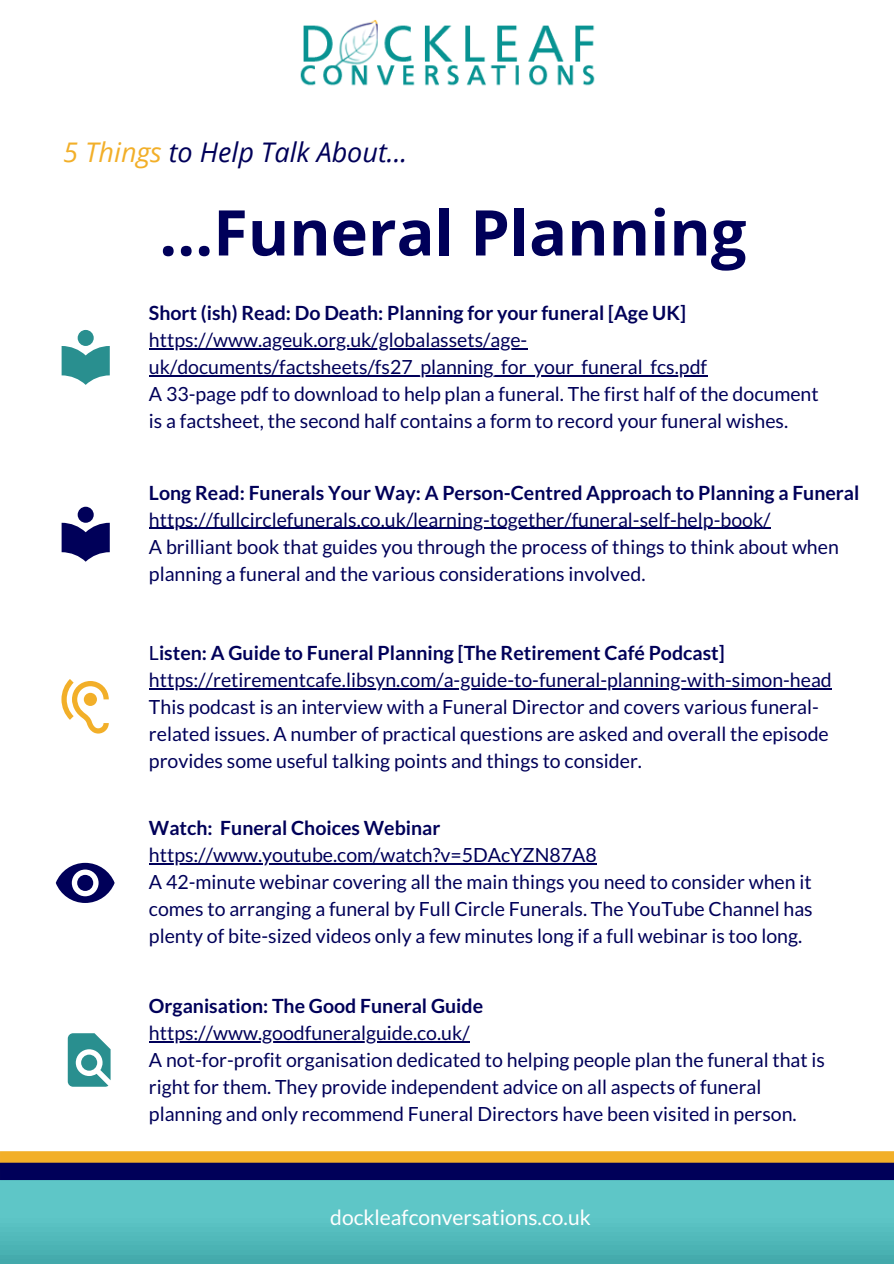
<style>
.page{position:relative;width:894px;height:1264px;background:#fff}
.page>*{position:absolute;margin:0;border:0;box-sizing:border-box;transform-origin:0 0}
.t1{font:700 63px "Open Sans";color:#000059}
.t2{font:italic 27px "Open Sans";color:#000059}
.t3{font:21px "Lato";color:#fff}
.t4{font:19.5px/27px "Lato";color:#000059}
.t5{font:700 19.5px "Lato";color:#000059}
.s1{color:#f2af29}
.s2{font-weight:400}
</style>
<div class="page">
<img style="left:0;top:1180px;width:893px;height:83px">
<svg style="left:0;top:1151px;width:893px;height:28px;background:#654946"></svg>
<svg style="left:62px;top:330px;width:48px;height:55px"></svg>
<svg style="left:61px;top:679px;width:48px;height:54px"></svg>
<svg style="left:62px;top:506px;width:48px;height:55px"></svg>
<svg style="left:56px;top:862px;width:59px;height:41px"></svg>
<svg style="left:68px;top:1033px;width:42px;height:53px"></svg>
<hr style="left:149px;top:527px;width:621px;height:2px;background:#000059">
<hr style="left:149px;top:348px;width:378px;height:1px;background:#000059">
<hr style="left:149px;top:375px;width:558px;height:1px;background:#000059">
<hr style="left:149px;top:688px;width:682px;height:1px;background:#000059">
<hr style="left:149px;top:863px;width:447px;height:1px;background:#000059">
<hr style="left:149px;top:1041px;width:320px;height:1px;background:#000059">
<img style="left:300px;top:20px;width:295px;height:66px">
<p class="t2" style="left:63px;top:133px;width:345px"><span class="s1">5 Things</span> to Help Talk About...</p>
<p class="t1" style="left:159px;top:188px;width:588px">...Funeral Planning</p>
<p class="t5" style="left:149px;top:300px;width:538px">Short (ish) Read: Do Death: Planning for your funeral [Age UK]</p>
<p class="t4" style="left:149px;top:326px;width:559px">https://www.ageuk.org.uk/globalassets/age&shy;uk/documents/factsheets/fs27_planning_for_your_funeral_fcs.pdf</p>
<p class="t4" style="left:149px;top:380px;width:671px">A 33-page pdf to download to help plan a funeral. The first half of the document is a factsheet, the second half contains a form to record your funeral wishes.</p>
<p class="t5" style="left:149px;top:480px;width:711px">Long Read: Funerals Your Way: A Person-Centred Approach to Planning a Funeral</p>
<p class="t4" style="left:149px;top:505px;width:623px">https://fullcirclefunerals.co.uk/learning-together/funeral-self-help-book/</p>
<p class="t4" style="left:149px;top:532px;width:691px">A brilliant book that guides you through the process of things to think about when planning a funeral and the various considerations involved.</p>
<p class="t5" style="left:149px;top:640px;width:577px"><span class="s2">L</span>isten: A Guide to Funeral Planning [The Retirement Café Podcast]</p>
<p class="t4" style="left:149px;top:666px;width:684px">https://retirementcafe.libsyn.com/a-guide-to-funeral-planning-with-simon-head</p>
<p class="t4" style="left:149px;top:693px;width:681px">This podcast is an interview with a Funeral Director and covers various funeral&shy;related issues. A number of practical questions are asked and overall the episode provides some useful talking points and things to consider.</p>
<p class="t5" style="left:149px;top:816px;width:293px">Watch: Funeral Choices Webinar</p>
<p class="t4" style="left:149px;top:841px;width:449px">https://www.youtube.com/watch?v=5DAcYZN87A8</p>
<p class="t4" style="left:149px;top:868px;width:665px;text-align:justify">A 42-minute webinar covering all the main things you need to consider when it comes to arranging a funeral by Full Circle Funerals. The YouTube Channel has plenty of bite-sized videos only a few minutes long if a full webinar is too long.</p>
<p class="t5" style="left:149px;top:993px;width:335px">Organisation: The Good Funeral Guide</p>
<p class="t4" style="left:149px;top:1018px;width:322px">https://www.goodfuneralguide.co.uk/</p>
<p class="t4" style="left:149px;top:1045px;width:677px">A not-for-profit organisation dedicated to helping people plan the funeral that is right for them. They provide independent advice on all aspects of funeral planning and only recommend Funeral Directors have been visited in person.</p>
<p class="t3" style="left:330px;top:1204px;width:262px">dockleafconversations.co.uk</p>
</div>
